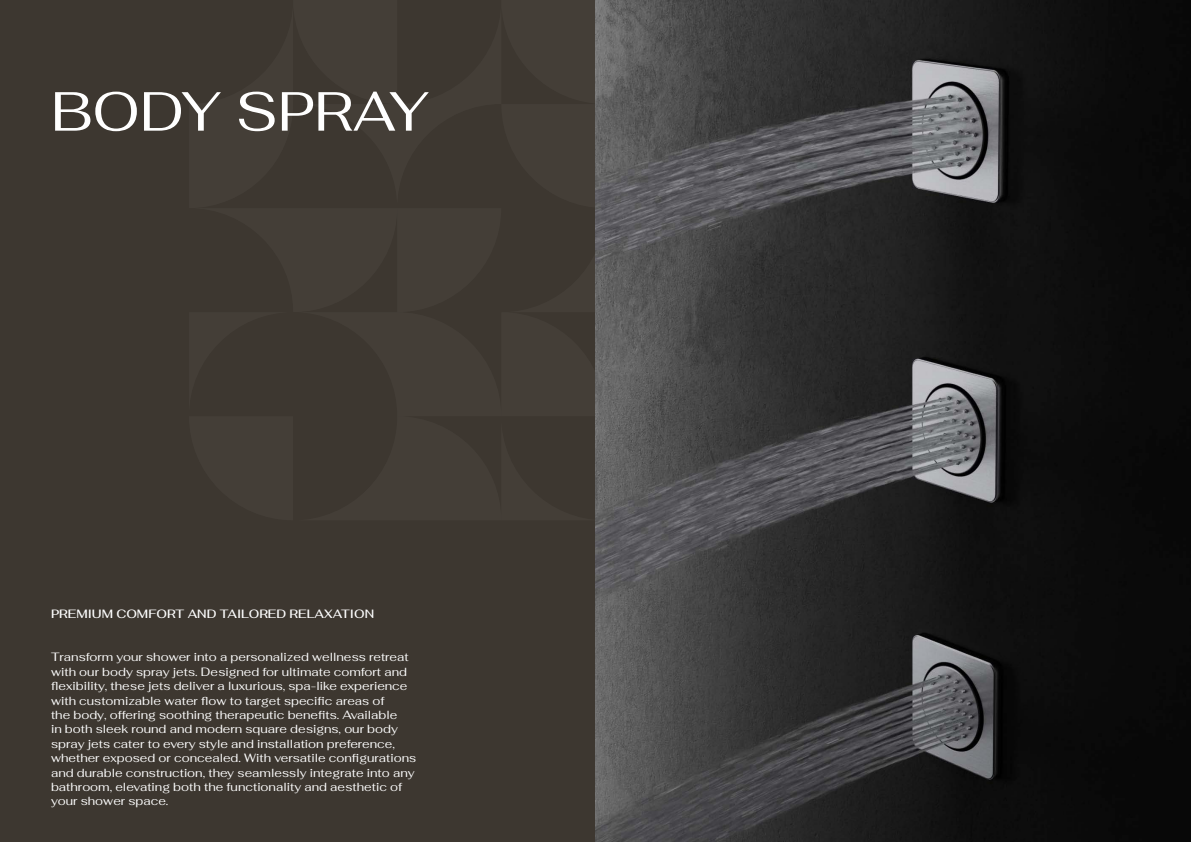
<style>
.page{position:relative;width:1191px;height:842px;background:#3d3730}
.page>*{position:absolute;margin:0;border:0;box-sizing:border-box;transform-origin:0 0}
.t1{font:55px "Fahkwang";color:#fff}
.t2{font:12px/14.4px "Fahkwang";color:#fff}
.t3{font:500 12px "Fahkwang";color:#fff}
</style>
<div class="page">
<img style="left:595px;top:0;width:596px;height:842px">
<h1 class="t1" style="left:51px;top:64px;width:379px">BODY SPRAY</h1>
<p class="t3" style="left:51px;top:603px;width:325px">PREMIUM COMFORT AND TAILORED RELAXATION</p>
<p class="t2" style="left:51px;top:650px;width:367px">Transform your shower into a personalized wellness retreat with our body spray jets. Designed for ultimate comfort and flexibility, these jets deliver a luxurious, spa-like experience with customizable water flow to target specific areas of<br>the body, offering soothing therapeutic benefits. Available<br>in both sleek round and modern square designs, our body spray jets cater to every style and installation preference, whether exposed or concealed. With versatile configurations and durable construction, they seamlessly integrate into any bathroom, elevating both the functionality and aesthetic of your shower space.</p>
</div>
